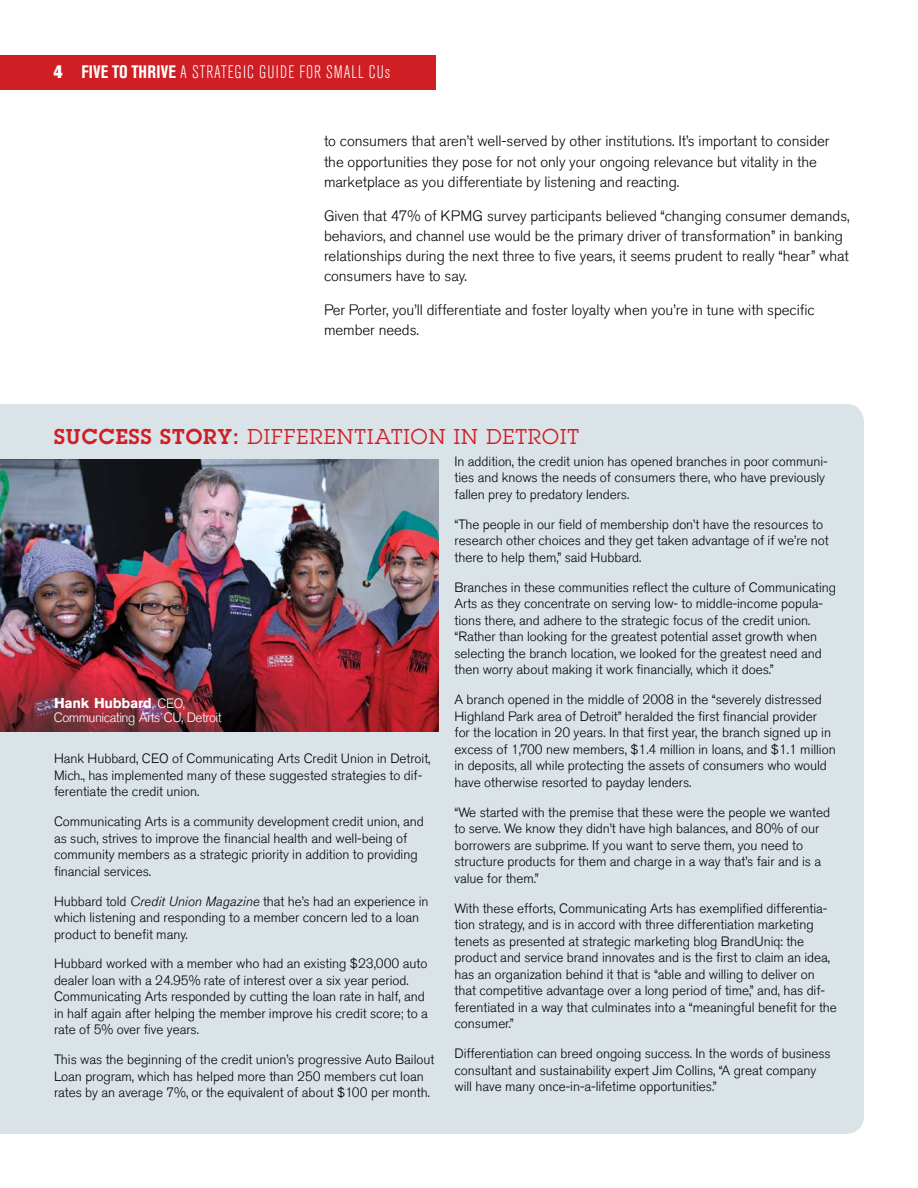
<style>
.page{position:relative;width:918px;height:1188px;background:#fff}
.page>*{position:absolute;margin:0;border:0;box-sizing:border-box;transform-origin:0 0}
.t1{font:21px "Lubalin Graph Std";letter-spacing:.05em;color:#cf1f25}
.t2{font:300 condensed 18px "Akzidenz Grotesk Std";letter-spacing:.055em;color:#fff}
.t3{font:300 15px/20.2px "Akzidenz Grotesk Std";letter-spacing:-.005em;color:#000}
.t4{font:700 14.25px "Akzidenz Grotesk Std";letter-spacing:-.02em;color:#fff}
.t5{font:300 13.5px/16.5px "Akzidenz Grotesk Std";letter-spacing:-.005em;color:#000}
.t6{font:300 13.5px "Akzidenz Grotesk Std";letter-spacing:-.04em;color:#fff}
.s1{font-weight:800;font-stretch:normal}
.s2{font-weight:700}
.s3{font-weight:600}
.s4{font-weight:300;font-size:13.5px}
.s5{font-style:italic}
</style>
<div class="page">
<div style="left:0;top:55px;width:435px;height:35px;background:#cf1f25"></div>
<div style="left:0;top:404px;width:864px;height:730px;background:#dae3e8"></div>
<img style="left:0;top:459px;width:438px;height:273px">
<h2 class="t2" style="left:54px;top:62px;width:338px"><span class="s1">4</span> <span class="s2">FIVE TO THRIVE</span> A STRATEGIC GUIDE FOR SMALL CUs</h2>
<p class="t3" style="left:324px;top:131px;width:507px">to consumers that aren’t well-served by other institutions. It’s important to consider the opportunities they pose for not only your ongoing relevance but vitality in the marketplace as you differentiate by listening and reacting.</p>
<p class="t3" style="left:324px;top:205px;width:527px">Given that 47% of KPMG survey participants believed “changing consumer demands, behaviors, and channel use would be the primary driver of transformation” in banking relationships during the next three to five years, it seems prudent to really “hear” what consumers have to say.</p>
<p class="t3" style="left:324px;top:300px;width:492px">Per Porter, you’ll differentiate and foster loyalty when you’re in tune with specific member needs.</p>
<h1 class="t1" style="left:54px;top:424px;width:526px"><span class="s3">SUCCESS STORY:</span> DIFFERENTIATION IN DETROIT</h1>
<p class="t4" style="left:54px;top:695px;width:132px">Hank Hubbard<span class="s4">, CEO,</span></p>
<p class="t6" style="left:54px;top:710px;width:169px">Communicating Arts CU, Detroit</p>
<p class="t5" style="left:54px;top:750px;width:378px">Hank Hubbard, CEO of Communicating Arts Credit Union in Detroit,<br>Mich., has implemented many of these suggested strategies to dif&shy;ferentiate the credit union.</p>
<p class="t5" style="left:54px;top:813px;width:371px">Communicating Arts is a community development credit union, and as such, strives to improve the financial health and well-being of community members as a strategic priority in addition to providing financial services.</p>
<p class="t5" style="left:54px;top:893px;width:376px">Hubbard told <span class="s5">Credit Union Magazine</span> that he’s had an experience in which listening and responding to a member concern led to a loan product to benefit many.</p>
<p class="t5" style="left:54px;top:956px;width:376px">Hubbard worked with a member who had an existing $23,000 auto dealer loan with a 24.95% rate of interest over a six year period.<br>Communicating Arts responded by cutting the loan rate in half, and in half again after helping the member improve his credit score; to a rate of 5% over five years.</p>
<p class="t5" style="left:54px;top:1052px;width:382px">This was the beginning of the credit union’s progressive Auto Bailout<br>Loan program, which has helped more than 250 members cut loan rates by an average 7%, or the equivalent of about $100 per month.</p>
<p class="t5" style="left:455px;top:453px;width:375px">In addition, the credit union has opened branches in poor communi&shy;ties and knows the needs of consumers there, who have previously fallen prey to predatory lenders.</p>
<p class="t5" style="left:455px;top:516px;width:376px">“The people in our field of membership don’t have the resources to research other choices and they get taken advantage of if we’re not there to help them,” said Hubbard.</p>
<p class="t5" style="left:455px;top:579px;width:383px">Branches in these communities reflect the culture of Communicating Arts as they concentrate on serving low- to middle-income popula&shy;tions there, and adhere to the strategic focus of the credit union. “Rather than looking for the greatest potential asset growth when selecting the branch location, we looked for the greatest need and then worry about making it work financially, which it does.”</p>
<p class="t5" style="left:455px;top:692px;width:383px">A branch opened in the middle of 2008 in the “severely distressed Highland Park area of Detroit” heralded the first financial provider for the location in 20 years. In that first year, the branch signed up in excess of 1,700 new members, $1.4 million in loans, and $1.1 million in deposits, all while protecting the assets of consumers who would have otherwise resorted to payday lenders.</p>
<p class="t5" style="left:455px;top:804px;width:377px">“We started with the premise that these were the people we wanted to serve. We know they didn’t have high balances, and 80% of our borrowers are subprime. If you want to serve them, you need to structure products for them and charge in a way that’s fair and is a value for them.”</p>
<p class="t5" style="left:455px;top:900px;width:384px">With these efforts, Communicating Arts has exemplified differentia&shy;tion strategy, and is in accord with three differentiation marketing tenets as presented at strategic marketing blog BrandUniq: the product and service brand innovates and is the first to claim an idea, has an organization behind it that is “able and willing to deliver on that competitive advantage over a long period of time,” and, has dif&shy;ferentiated in a way that culminates into a “meaningful benefit for the consumer.”</p>
<p class="t5" style="left:455px;top:1046px;width:378px">Differentiation can breed ongoing success. In the words of business consultant and sustainability expert Jim Collins, “A great company will have many once-in-a-lifetime opportunities.”</p>
</div>
